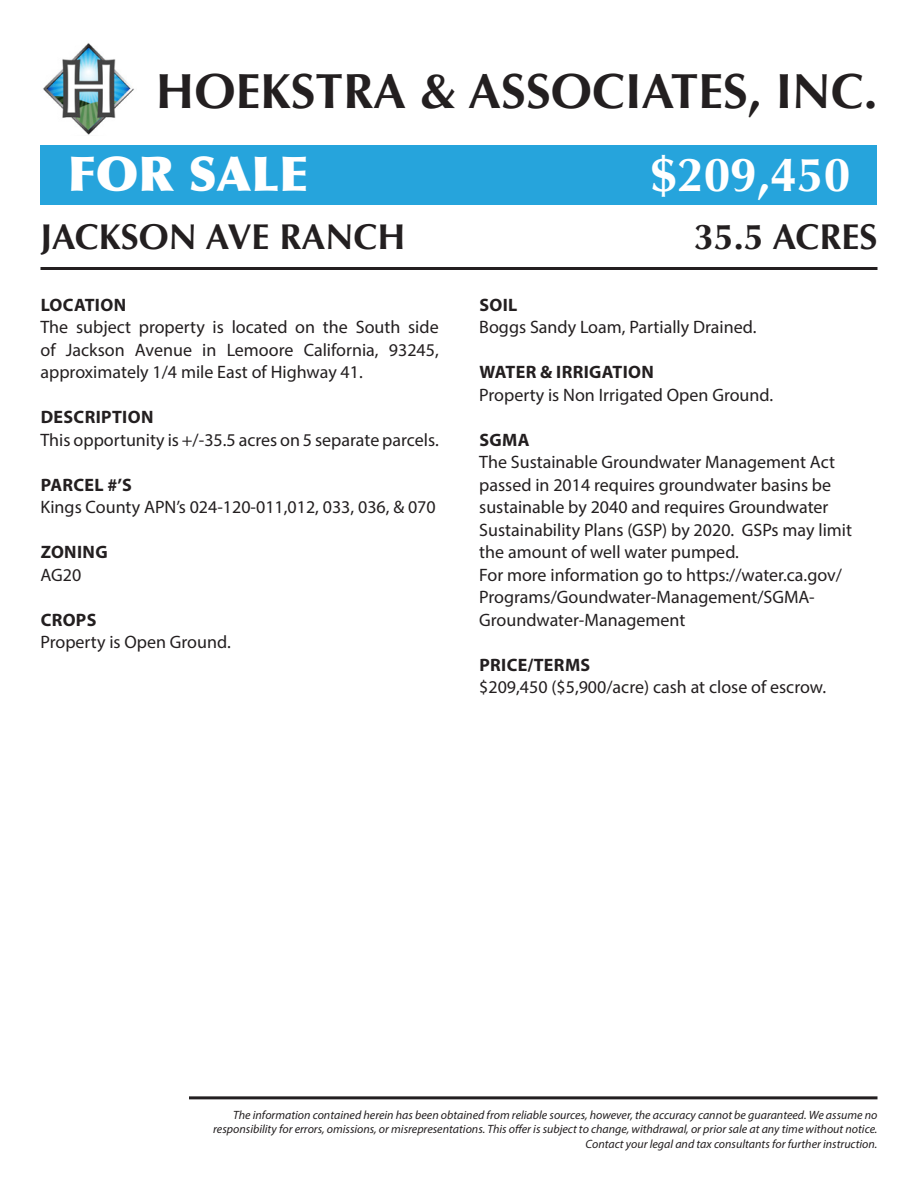
<style>
.page{position:relative;width:918px;height:1188px;background:#fff}
.page>*{position:absolute;margin:0;border:0;box-sizing:border-box;transform-origin:0 0}
.t1{font:700 49.5px "Optima";color:#231f20}
.t2{font:700 48px "Optima";color:#fff}
.t3{font:900 48px "Optima";color:#fff}
.t4{font:700 36px "Optima";color:#231f20}
.t5{font:18px/22.5px "Myriad Pro";color:#231f20}
.t6{font:700 18px "Myriad Pro";letter-spacing:.02em;color:#231f20}
.t7{font:italic 12px/14.4px "Myriad Pro";color:#231f20;text-align:right}
</style>
<div class="page">
<img style="left:43px;top:43px;width:91px;height:92px">
<hr style="left:40px;top:267px;width:838px;height:3px;background:#231f20">
<hr style="left:189px;top:1096px;width:689px;height:3px;background:#231f20">
<div style="left:40px;top:145px;width:838px;height:60px;background:#26a4dc"></div>
<h1 class="t1" style="left:156px;top:62px;width:723px">HOEKSTRA &amp; ASSOCIATES, INC.</h1>
<p class="t3" style="left:68px;top:145px;width:242px">FOR SALE</p>
<p class="t2" style="left:650px;top:147px;width:202px">$209,450</p>
<p class="t4" style="left:40px;top:216px;width:367px">JACKSON AVE RANCH</p>
<p class="t4" style="left:694px;top:216px;width:185px">35.5 ACRES</p>
<p class="t6" style="left:41px;top:293px;width:87px">LOCATION</p>
<p class="t5" style="left:40px;top:315px;width:400px;text-align:justify">The subject property is located on the South side of Jackson Avenue in Lemoore California, 93245, approximately 1/4 mile East of Highway 41.</p>
<p class="t6" style="left:41px;top:405px;width:114px">DESCRIPTION</p>
<p class="t5" style="left:40px;top:428px;width:400px">This opportunity is +/-35.5 acres on 5 separate parcels.</p>
<p class="t6" style="left:41px;top:473px;width:93px">PARCEL #’S</p>
<p class="t5" style="left:40px;top:495px;width:397px">Kings County APN’s 024-120-011,012, 033, 036, &amp; 070</p>
<p class="t6" style="left:41px;top:540px;width:68px">ZONING</p>
<p class="t5" style="left:40px;top:563px;width:42px">AG20</p>
<p class="t6" style="left:41px;top:608px;width:57px">CROPS</p>
<p class="t5" style="left:40px;top:630px;width:192px">Property is Open Ground.</p>
<p class="t6" style="left:479px;top:293px;width:40px">SOIL</p>
<p class="t5" style="left:479px;top:315px;width:279px">Boggs Sandy Loam, Partially Drained.</p>
<p class="t6" style="left:479px;top:360px;width:176px">WATER &amp; IRRIGATION</p>
<p class="t5" style="left:479px;top:383px;width:295px">Property is Non Irrigated Open Ground.</p>
<p class="t6" style="left:479px;top:428px;width:52px">SGMA</p>
<p class="t5" style="left:479px;top:450px;width:374px">The Sustainable Groundwater Management Act passed in 2014 requires groundwater basins be sustainable by 2040 and requires Groundwater Sustainability Plans (GSP) by 2020. GSPs may limit the amount of well water pumped.</p>
<p class="t5" style="left:479px;top:563px;width:364px">For more information go to https://water.ca.gov/<br>Programs/Goundwater-Management/SGMA-<br>Groundwater-Management</p>
<p class="t6" style="left:479px;top:653px;width:112px">PRICE/TERMS</p>
<p class="t5" style="left:479px;top:675px;width:348px">$209,450 ($5,900/acre) cash at close of escrow.</p>
<p class="t7" style="left:213px;top:1107px;width:666px">The information contained herein has been obtained from reliable sources, however, the accuracy cannot be guaranteed. We assume no responsibility for errors, omissions, or misrepresentations. This offer is subject to change, withdrawal, or prior sale at any time without notice.<br>Contact your legal and tax consultants for further instruction.</p>
</div>
